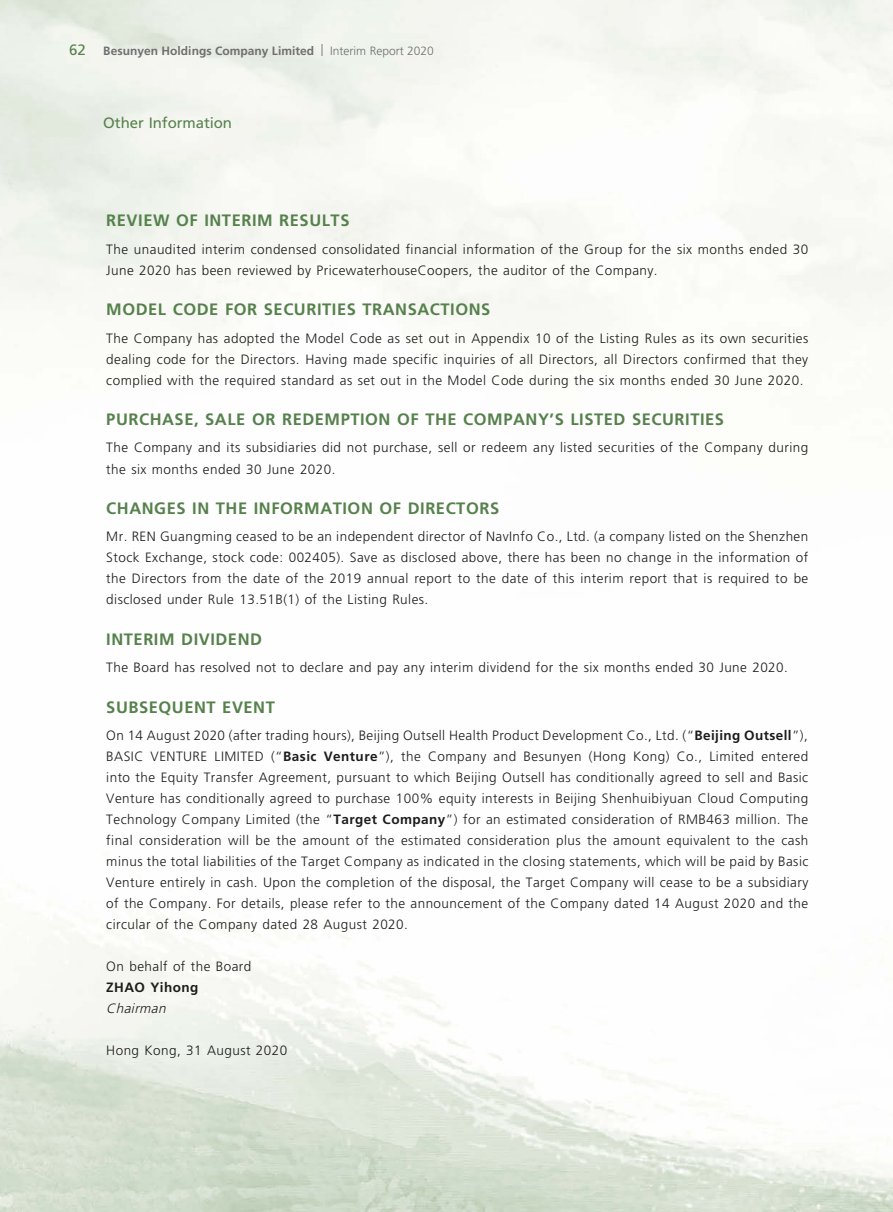
<style>
.page{position:relative;width:893px;height:1212px;background:#fff}
.page>*{position:absolute;margin:0;border:0;box-sizing:border-box;transform-origin:0 0}
.t1{font:700 16.5px "Frutiger LT Std";letter-spacing:.035em;color:#56814c}
.t2{font:15px "Frutiger LT Std";letter-spacing:-.005em;color:#56814c}
.t3{font:300 13.5px/21px "Frutiger LT Std";letter-spacing:.035em;color:#1c1c1b;text-align:justify}
.t4{font:700 13.5px "Frutiger LT Std";letter-spacing:.035em;color:#1c1c1b}
.t5{font:italic 300 13.5px "Frutiger LT Std";color:#1c1c1b}
.t6{font:700 12px "Frutiger LT Std";color:#6f6f6f}
.s1{font-weight:400;font-size:15px;color:#56814c}
.s2{font-weight:300}
.s3{font-weight:700}
</style>
<div class="page">
<p class="t6" style="left:69px;top:43px;width:366px"><span class="s1">62</span> Besunyen Holdings Company Limited <span class="s2">| Interim Report 2020</span></p>
<p class="t2" style="left:103px;top:114px;width:130px">Other Information</p>
<p class="t1" style="left:106px;top:211px;width:245px">REVIEW OF INTERIM RESULTS</p>
<p class="t3" style="left:106px;top:239px;width:704px">The unaudited interim condensed consolidated financial information of the Group for the six months ended 30<br>June 2020 has been reviewed by PricewaterhouseCoopers, the auditor of the Company.</p>
<p class="t1" style="left:106px;top:300px;width:386px">MODEL CODE FOR SECURITIES TRANSACTIONS</p>
<p class="t3" style="left:106px;top:328px;width:703px">The Company has adopted the Model Code as set out in Appendix 10 of the Listing Rules as its own securities dealing code for the Directors. Having made specific inquiries of all Directors, all Directors confirmed that they complied with the required standard as set out in the Model Code during the six months ended 30 June 2020.</p>
<p class="t1" style="left:106px;top:410px;width:619px">PURCHASE, SALE OR REDEMPTION OF THE COMPANY’S LISTED SECURITIES</p>
<p class="t3" style="left:106px;top:437px;width:703px">The Company and its subsidiaries did not purchase, sell or redeem any listed securities of the Company during the six months ended 30 June 2020.</p>
<p class="t1" style="left:106px;top:498px;width:394px">CHANGES IN THE INFORMATION OF DIRECTORS</p>
<p class="t3" style="left:106px;top:526px;width:704px">Mr. REN Guangming ceased to be an independent director of NavInfo Co., Ltd. (a company listed on the Shenzhen Stock Exchange, stock code: 002405). Save as disclosed above, there has been no change in the information of the Directors from the date of the 2019 annual report to the date of this interim report that is required to be disclosed under Rule 13.51B(1) of the Listing Rules.</p>
<p class="t1" style="left:106px;top:629px;width:157px">INTERIM DIVIDEND</p>
<p class="t3" style="left:106px;top:657px;width:683px">The Board has resolved not to declare and pay any interim dividend for the six months ended 30 June 2020.</p>
<p class="t1" style="left:106px;top:697px;width:170px">SUBSEQUENT EVENT</p>
<p class="t3" style="left:106px;top:725px;width:704px">On 14 August 2020 (after trading hours), Beijing Outsell Health Product Development Co., Ltd. (“<span class="s3">Beijing Outsell</span>”), BASIC VENTURE LIMITED (“<span class="s3">Basic Venture</span>”), the Company and Besunyen (Hong Kong) Co., Limited entered into the Equity Transfer Agreement, pursuant to which Beijing Outsell has conditionally agreed to sell and Basic Venture has conditionally agreed to purchase 100% equity interests in Beijing Shenhuibiyuan Cloud Computing Technology Company Limited (the “<span class="s3">Target Company</span>”) for an estimated consideration of RMB463 million. The final consideration will be the amount of the estimated consideration plus the amount equivalent to the cash minus the total liabilities of the Target Company as indicated in the closing statements, which will be paid by Basic Venture entirely in cash. Upon the completion of the disposal, the Target Company will cease to be a subsidiary of the Company. For details, please refer to the announcement of the Company dated 14 August 2020 and the circular of the Company dated 28 August 2020.</p>
<p class="t3" style="left:106px;top:956px;width:147px">On behalf of the Board</p>
<p class="t4" style="left:106px;top:979px;width:94px">ZHAO Yihong</p>
<p class="t5" style="left:106px;top:1001px;width:64px">Chairman</p>
<p class="t3" style="left:106px;top:1040px;width:183px">Hong Kong, 31 August 2020</p>
</div>
